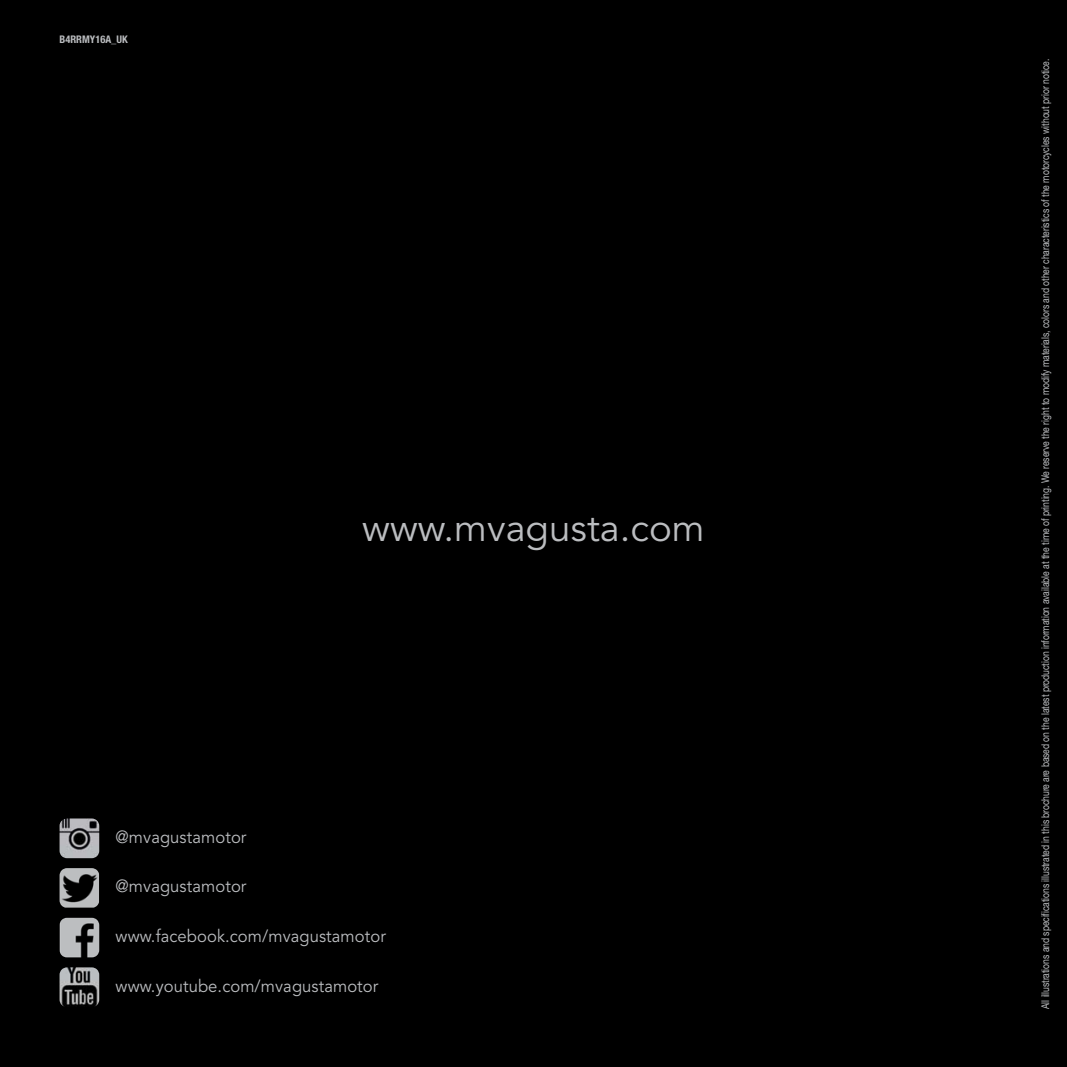
<style>
.page{position:relative;width:1067px;height:1067px;background:#000}
.page>*{position:absolute;margin:0;border:0;box-sizing:border-box;transform-origin:0 0}
.t1{font:38.5px "Avenir LT Std";color:#bbbdc0}
.t2{font:17.5px "Avenir LT Std";letter-spacing:.005em;color:#bbbdc0;scale:.95 1}
.t3{font:10.67px "Helvetica Neue";letter-spacing:-.01em;color:#bbbdc0;scale:.8 1}
.t4{font:700 condensed 10.5px "Helvetica Neue";color:#bbbdc0}
</style>
<div class="page">
<img style="left:60px;top:967px;width:39px;height:40px">
<img style="left:60px;top:917px;width:39px;height:40px">
<img style="left:60px;top:868px;width:39px;height:39px">
<img style="left:60px;top:818px;width:39px;height:40px">
<p class="t4" style="left:60px;top:33px;width:70px">B4RRMY16A_UK</p>
<h1 class="t1" style="left:362px;top:512px;width:344px">www.mvagusta.com</h1>
<h2 class="t2" style="left:116px;top:829px;width:139px">@mvagustamotor</h2>
<h2 class="t2" style="left:116px;top:879px;width:139px">@mvagustamotor</h2>
<h2 class="t2" style="left:116px;top:928px;width:286px">www.facebook.com/mvagustamotor</h2>
<h2 class="t2" style="left:116px;top:978px;width:278px">www.youtube.com/mvagustamotor</h2>
<p class="t3" style="left:1041px;top:1009px;width:1189px;rotate:-90deg">All illustrations and specifications illustrated in this brochure are based on the latest production information available at the time of printing. We reserve the right to modify materials, colors and other characteristics of the motorcycles without prior notice.</p>
</div>
